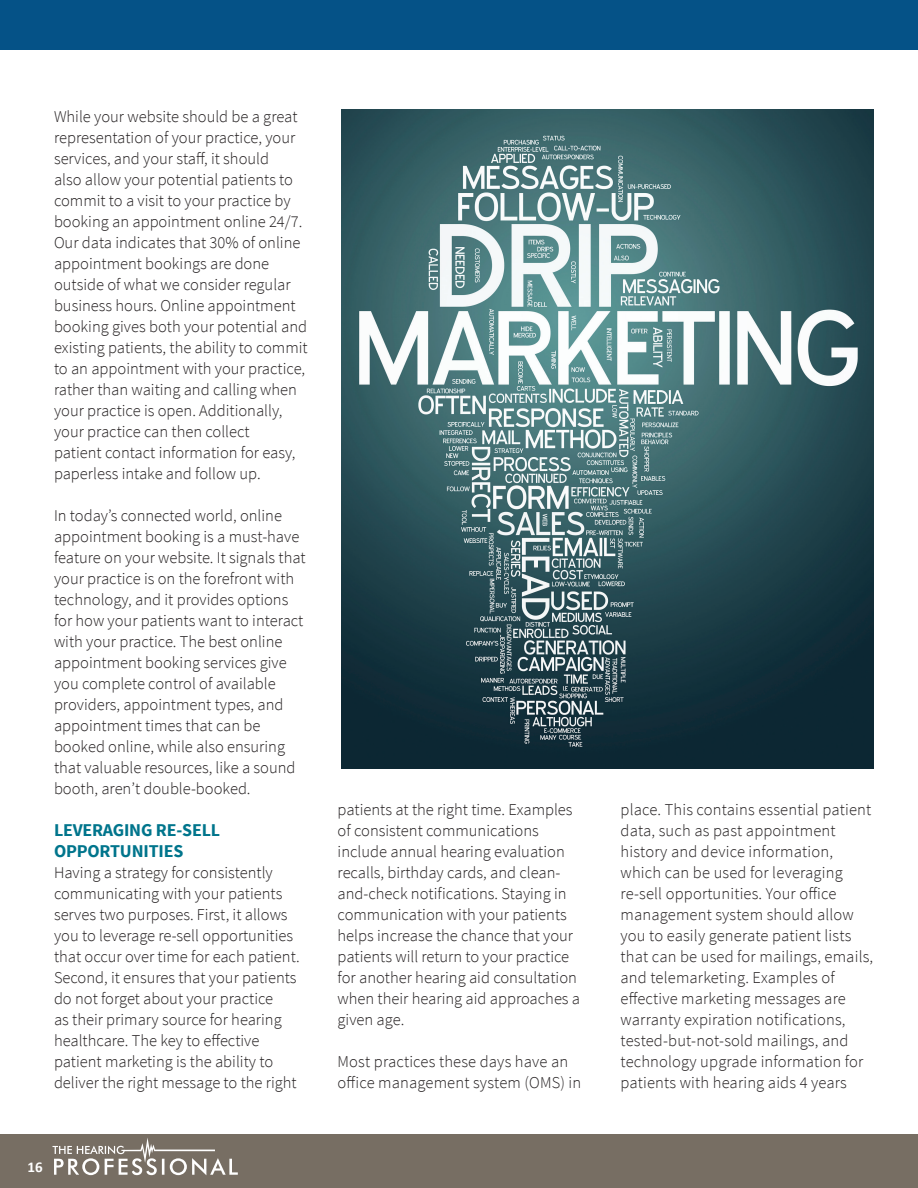
<style>
.page{position:relative;width:918px;height:1188px;background:#fff}
.page>*{position:absolute;margin:0;border:0;box-sizing:border-box;transform-origin:0 0}
.t1{font:700 18px/21px "Source Sans Pro";letter-spacing:-.01em;color:#00758c}
.t2{font:300 16.5px/21px "Source Sans Pro";color:#231f20}
.t3{font:700 15px "Calibri";color:#fff}
</style>
<div class="page">
<div style="left:0;top:0;width:918px;height:50px;background:#055287"></div>
<div style="left:0;top:1134px;width:918px;height:54px;background:#776e63"></div>
<svg style="left:52px;top:1138px;width:186px;height:37px"></svg>
<img style="left:341px;top:109px;width:533px;height:659px">
<p class="t2" style="left:54px;top:107px;width:255px">While your website should be a great representation of your practice, your services, and your staff, it should<br>also allow your potential patients to commit to a visit to your practice by booking an appointment online 24/7.<br>Our data indicates that 30% of online appointment bookings are done outside of what we consider regular business hours. Online appointment booking gives both your potential and existing patients, the ability to commit to an appointment with your practice, rather than waiting and calling when your practice is open. Additionally, your practice can then collect<br>patient contact information for easy, paperless intake and follow up.</p>
<p class="t2" style="left:54px;top:506px;width:253px">In today’s connected world, online appointment booking is a must-have feature on your website. It signals that your practice is on the forefront with technology, and it provides options for how your patients want to interact with your practice. The best online appointment booking services give you complete control of available providers, appointment types, and appointment times that can be booked online, while also ensuring that valuable resources, like a sound booth, aren’t double-booked.</p>
<p class="t1" style="left:54px;top:819px;width:168px">LEVERAGING RE-SELL<br>OPPORTUNITIES</p>
<p class="t2" style="left:54px;top:863px;width:247px">Having a strategy for consistently communicating with your patients serves two purposes. First, it allows you to leverage re-sell opportunities that occur over time for each patient.<br>Second, it ensures that your patients do not forget about your practice<br>as their primary source for hearing healthcare. The key to effective patient marketing is the ability to deliver the right message to the right</p>
<p class="t3" style="left:27px;top:1158px;width:17px">16</p>
<p class="t2" style="left:338px;top:800px;width:244px">patients at the right time. Examples of consistent communications include annual hearing evaluation recalls, birthday cards, and clean&shy;and-check notifications. Staying in communication with your patients helps increase the chance that your patients will return to your practice for another hearing aid consultation when their hearing aid approaches a given age.</p>
<p class="t2" style="left:338px;top:1052px;width:245px">Most practices these days have an office management system (OMS) in</p>
<p class="t2" style="left:621px;top:800px;width:254px">place. This contains essential patient data, such as past appointment history and device information, which can be used for leveraging re-sell opportunities. Your office management system should allow you to easily generate patient lists that can be used for mailings, emails, and telemarketing. Examples of effective marketing messages are warranty expiration notifications, tested-but-not-sold mailings, and technology upgrade information for patients with hearing aids 4 years</p>
</div>
